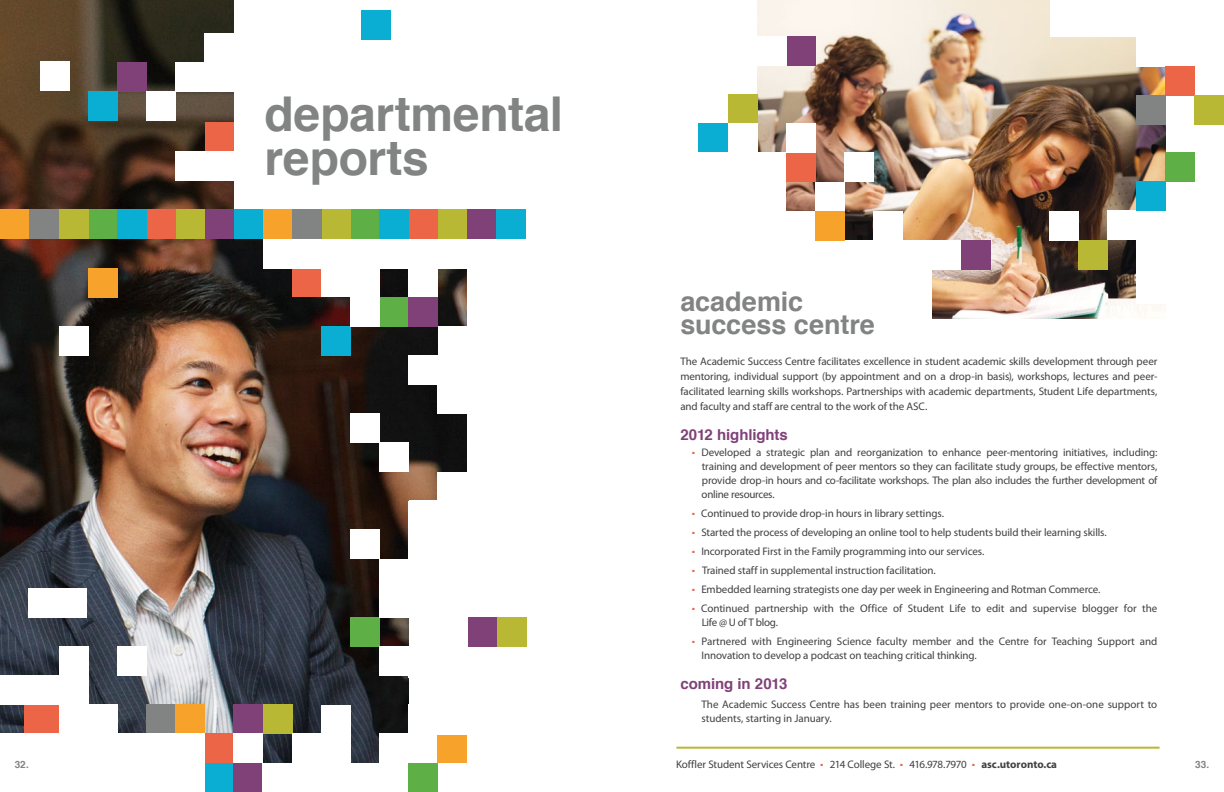
<style>
.page{position:relative;width:1224px;height:792px;background:#fff}
.page>*{position:absolute;margin:0;border:0;box-sizing:border-box;transform-origin:0 0}
.t1{font:700 48px/44px "Helvetica";letter-spacing:-.005em;color:#828383}
.t2{font:700 27px/23px "Helvetica";letter-spacing:-.005em;color:#828383}
.t3{font:700 15px "Helvetica";letter-spacing:-.005em;color:#804178}
.t4{font:700 15px "Helvetica";color:#ec6547}
.t5{font:11px/19px "Myriad Pro";letter-spacing:-.005em;color:#414042}
.t6{font:700 11px "Myriad Pro";letter-spacing:-.005em;color:#414042}
.t7{font:11px "Myriad Pro";letter-spacing:-.035em;color:#414042}
.t8{font:700 10px "Helvetica";color:#828383}
</style>
<div class="page">
<img style="left:0;top:0;width:467px;height:763px">
<div style="left:29px;top:588px;width:58px;height:29px;background:#fff"></div>
<div style="left:117px;top:646px;width:29px;height:29px;background:#fff"></div>
<div style="left:350px;top:617px;width:30px;height:29px;background:#5daf46"></div>
<div style="left:205px;top:122px;width:35px;height:29px;background:#ec6547"></div>
<div style="left:41px;top:62px;width:29px;height:29px;background:#fff"></div>
<div style="left:117px;top:62px;width:29px;height:29px;background:#804178"></div>
<div style="left:176px;top:62px;width:29px;height:29px;background:#fff"></div>
<div style="left:234px;top:0;width:293px;height:235px;background:#fff"></div>
<div style="left:176px;top:151px;width:163px;height:29px;background:#fff"></div>
<div style="left:88px;top:91px;width:29px;height:29px;background:#09aed2"></div>
<div style="left:146px;top:91px;width:30px;height:29px;background:#fff"></div>
<div style="left:204px;top:33px;width:40px;height:58px;background:#fff"></div>
<div style="left:362px;top:11px;width:29px;height:29px;background:#09aed2"></div>
<div style="left:409px;top:355px;width:103px;height:29px;background:#fff"></div>
<div style="left:409px;top:268px;width:29px;height:29px;background:#fff"></div>
<div style="left:292px;top:268px;width:29px;height:29px;background:#ec6547"></div>
<div style="left:321px;top:257px;width:49px;height:40px;background:#fff"></div>
<div style="left:438px;top:326px;width:71px;height:87px;background:#fff"></div>
<div style="left:322px;top:326px;width:29px;height:29px;background:#09aed2"></div>
<div style="left:380px;top:442px;width:29px;height:30px;background:#fff"></div>
<div style="left:350px;top:530px;width:29px;height:29px;background:#fff"></div>
<div style="left:380px;top:559px;width:39px;height:58px;background:#fff"></div>
<div style="left:496px;top:209px;width:29px;height:30px;background:#09aed2"></div>
<div style="left:467px;top:209px;width:29px;height:30px;background:#804178"></div>
<div style="left:438px;top:209px;width:29px;height:30px;background:#b9b834"></div>
<div style="left:350px;top:209px;width:30px;height:30px;background:#5daf46"></div>
<div style="left:321px;top:209px;width:29px;height:30px;background:#b9b834"></div>
<div style="left:263px;top:209px;width:29px;height:30px;background:#f7a32b"></div>
<div style="left:292px;top:209px;width:29px;height:30px;background:#828383"></div>
<div style="left:409px;top:209px;width:29px;height:30px;background:#ec6547"></div>
<div style="left:380px;top:209px;width:29px;height:30px;background:#09aed2"></div>
<div style="left:234px;top:209px;width:29px;height:30px;background:#09aed2"></div>
<div style="left:205px;top:209px;width:29px;height:30px;background:#804178"></div>
<div style="left:176px;top:209px;width:29px;height:30px;background:#b9b834"></div>
<div style="left:88px;top:209px;width:29px;height:30px;background:#5daf46"></div>
<div style="left:59px;top:209px;width:29px;height:30px;background:#b9b834"></div>
<div style="left:0;top:209px;width:30px;height:30px;background:#f7a32b"></div>
<div style="left:30px;top:209px;width:29px;height:30px;background:#828383"></div>
<div style="left:146px;top:209px;width:30px;height:30px;background:#ec6547"></div>
<div style="left:117px;top:209px;width:29px;height:30px;background:#09aed2"></div>
<div style="left:380px;top:646px;width:43px;height:29px;background:#fff"></div>
<div style="left:409px;top:501px;width:71px;height:291px;background:#fff"></div>
<div style="left:234px;top:705px;width:29px;height:29px;background:#804178"></div>
<div style="left:25px;top:705px;width:39px;height:29px;background:#ec6547"></div>
<div style="left:146px;top:705px;width:30px;height:29px;background:#828383"></div>
<div style="left:79px;top:705px;width:39px;height:47px;background:#fff"></div>
<div style="left:175px;top:705px;width:30px;height:29px;background:#f7a32b"></div>
<div style="left:263px;top:705px;width:29px;height:29px;background:#b9b834"></div>
<div style="left:321px;top:705px;width:29px;height:70px;background:#fff"></div>
<div style="left:205px;top:734px;width:29px;height:29px;background:#ec6547"></div>
<div style="left:234px;top:734px;width:29px;height:29px;background:#fff"></div>
<div style="left:438px;top:734px;width:29px;height:29px;background:#f7a32b"></div>
<div style="left:292px;top:734px;width:29px;height:29px;background:#fff"></div>
<div style="left:205px;top:763px;width:29px;height:29px;background:#09aed2"></div>
<div style="left:234px;top:763px;width:29px;height:29px;background:#804178"></div>
<div style="left:380px;top:734px;width:29px;height:58px;background:#fff"></div>
<div style="left:409px;top:763px;width:29px;height:29px;background:#5daf46"></div>
<div style="left:469px;top:617px;width:29px;height:29px;background:#804178"></div>
<div style="left:0;top:734px;width:205px;height:58px;background:#fff"></div>
<div style="left:262px;top:763px;width:87px;height:29px;background:#fff"></div>
<div style="left:497px;top:617px;width:30px;height:29px;background:#b9b834"></div>
<div style="left:379px;top:733px;width:44px;height:29px;background:#fff"></div>
<div style="left:59px;top:646px;width:30px;height:94px;background:#fff"></div>
<div style="left:0;top:675px;width:83px;height:30px;background:#fff"></div>
<div style="left:377px;top:297px;width:32px;height:29px;background:#5daf46"></div>
<div style="left:409px;top:297px;width:29px;height:29px;background:#804178"></div>
<div style="left:350px;top:261px;width:29px;height:65px;background:#fff"></div>
<div style="left:59px;top:326px;width:29px;height:29px;background:#fff"></div>
<div style="left:350px;top:414px;width:30px;height:29px;background:#fff"></div>
<div style="left:88px;top:268px;width:29px;height:29px;background:#f7a32b"></div>
<div style="left:264px;top:239px;width:272px;height:29px;background:#fff"></div>
<div style="left:438px;top:385px;width:29px;height:29px;background:#fff"></div>
<div style="left:438px;top:472px;width:29px;height:262px;background:#fff"></div>
<img style="left:757px;top:0;width:408px;height:319px">
<div style="left:808px;top:240px;width:182px;height:30px;background:#fff"></div>
<div style="left:1078px;top:240px;width:29px;height:29px;background:#b9b834"></div>
<div style="left:961px;top:240px;width:29px;height:30px;background:#804178"></div>
<div style="left:1049px;top:211px;width:29px;height:29px;background:#fff"></div>
<div style="left:1107px;top:211px;width:91px;height:29px;background:#fff"></div>
<div style="left:1050px;top:0;width:147px;height:37px;background:#fff"></div>
<div style="left:1136px;top:211px;width:51px;height:93px;background:#fff"></div>
<div style="left:1136px;top:0;width:58px;height:66px;background:#fff"></div>
<div style="left:1165px;top:66px;width:29px;height:29px;background:#ec6547"></div>
<div style="left:699px;top:123px;width:29px;height:29px;background:#09aed2"></div>
<div style="left:1136px;top:182px;width:29px;height:29px;background:#09aed2"></div>
<div style="left:728px;top:94px;width:29px;height:29px;background:#b9b834"></div>
<div style="left:1165px;top:152px;width:29px;height:30px;background:#5daf46"></div>
<div style="left:1194px;top:95px;width:30px;height:29px;background:#b9b834"></div>
<div style="left:1136px;top:95px;width:29px;height:29px;background:#828383"></div>
<div style="left:796px;top:242px;width:136px;height:92px;background:#fff"></div>
<div style="left:786px;top:152px;width:29px;height:30px;background:#ec6547"></div>
<div style="left:874px;top:212px;width:29px;height:37px;background:#fff"></div>
<div style="left:815px;top:182px;width:30px;height:29px;background:#fff"></div>
<div style="left:845px;top:152px;width:29px;height:30px;background:#fff"></div>
<div style="left:757px;top:211px;width:58px;height:115px;background:#fff"></div>
<div style="left:686px;top:153px;width:100px;height:179px;background:#fff"></div>
<div style="left:786px;top:123px;width:30px;height:29px;background:#fff"></div>
<hr style="left:676px;top:747px;width:484px;height:2px;background:#b9b834">
<div style="left:786px;top:37px;width:29px;height:29px;background:#804178"></div>
<div style="left:757px;top:37px;width:29px;height:29px;background:#fff"></div>
<div style="left:815px;top:211px;width:30px;height:29px;background:#f7a32b"></div>
<h1 class="t1" style="left:264px;top:93px;width:300px">departmental reports</h1>
<h1 class="t2" style="left:680px;top:291px;width:196px">academic success centre</h1>
<p class="t5" style="left:680px;top:354px;width:479px;line-height:15px;text-align:justify">The Academic Success Centre facilitates excellence in student academic skills development through peer mentoring, individual support (by appointment and on a drop-in basis), workshops, lectures and peer&shy;facilitated learning skills workshops. Partnerships with academic departments, Student Life departments, and faculty and staff are central to the work of the ASC.</p>
<h2 class="t3" style="left:680px;top:423px;width:109px">2012 highlights</h2>
<p class="t5" style="left:702px;top:446px;width:457px;line-height:14px;text-align:justify;text-indent:-10px"><sup>.</sup> Developed a strategic plan and reorganization to enhance peer-mentoring initiatives, including: training and development of peer mentors so they can facilitate study groups, be effective mentors, provide drop-in hours and co-facilitate workshops. The plan also includes the further development of online resources.</p>
<p class="t5" style="left:691px;top:504px;width:467px"><sup>.</sup> Continued to provide drop-in hours in library settings.<br><sup>.</sup> Started the process of developing an online tool to help students build their learning skills.<br><sup>.</sup> Incorporated First in the Family programming into our services.<br><sup>.</sup> Trained staff in supplemental instruction facilitation.<br><sup>.</sup> Embedded learning strategists one day per week in Engineering and Rotman Commerce.<br><sup>.</sup> Continued partnership with the Office of Student Life to edit and supervise blogger for the</p>
<p class="t5" style="left:691px;top:613px;width:467px;text-indent:10px">Life @ U of T blog.<br><sup>.</sup> Partnered with Engineering Science faculty member and the Centre for Teaching Support and</p>
<p class="t5" style="left:702px;top:646px;width:277px">Innovation to develop a podcast on teaching critical thinking.</p>
<h2 class="t3" style="left:680px;top:672px;width:109px">coming in 2013</h2>
<p class="t5" style="left:701px;top:698px;width:457px;line-height:14px">The Academic Success Centre has been training peer mentors to provide one-on-one support to students, starting in January.</p>
<p class="t5" style="left:676px;top:755px;width:141px">Koffler Student Services Centre</p>
<p class="t5" style="left:830px;top:755px;width:67px">214 College St.</p>
<p class="t7" style="left:910px;top:757px;width:59px">416.978.7970</p>
<p class="t6" style="left:981px;top:757px;width:77px">asc.utoronto.ca</p>
<p class="t8" style="left:15px;top:757px;width:16px">32.</p>
<p class="t8" style="left:1195px;top:757px;width:16px">33.</p>
<h3 class="t4" style="left:820px;top:749px;width:6px">.</h3>
<h3 class="t4" style="left:900px;top:749px;width:6px">.</h3>
<h3 class="t4" style="left:971px;top:749px;width:6px">.</h3>
</div>
